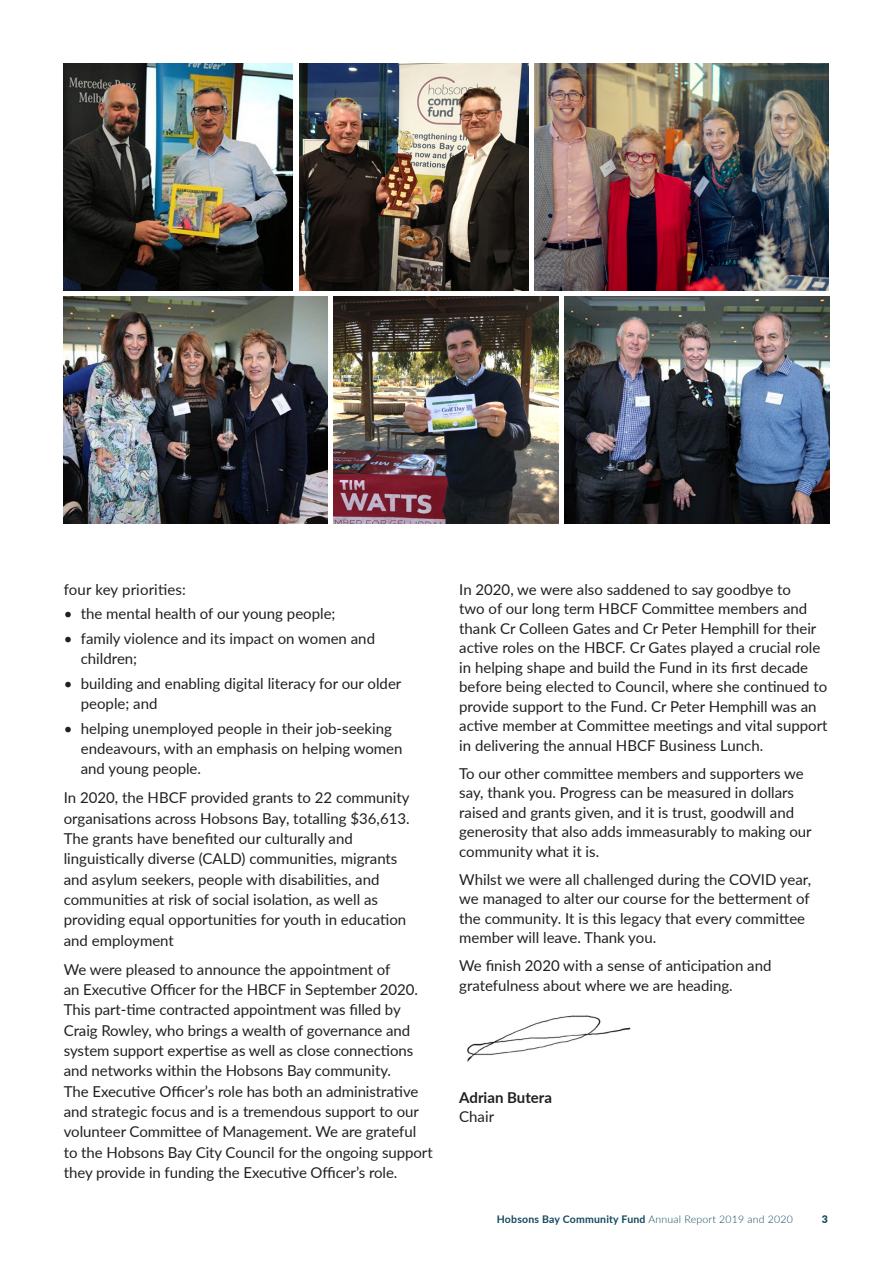
<style>
.page{position:relative;width:893px;height:1263px;background:#fff}
.page>*{position:absolute;margin:0;border:0;box-sizing:border-box;transform-origin:0 0}
.Normal_text_black{font:15px/20.4px "Lato";color:#231f20}
.Normal_text_black-2{font:700 15px/19.5px "Lato";color:#231f20}
.t1{font:700 10.5px "Lato";letter-spacing:.02em;color:#13485e}
.t2{font:900 10.5px "Lato";color:#13485e}
.s1{font-weight:400}
.s2{font-weight:300}
</style>
<div class="page">
<img style="left:64px;top:64px;width:229px;height:227px">
<img style="left:299px;top:64px;width:230px;height:227px">
<img style="left:535px;top:64px;width:294px;height:227px">
<img style="left:334px;top:297px;width:224px;height:227px">
<img style="left:565px;top:297px;width:264px;height:227px">
<img style="left:64px;top:297px;width:263px;height:227px">
<img style="left:467px;top:1015px;width:164px;height:47px">
<p class="Normal_text_black" style="left:64px;top:578px;width:124px">four key priorities:</p>
<p class="Normal_text_black" style="left:64px;top:603px;width:273px">• the mental health of our young people;</p>
<p class="Normal_text_black" style="left:81px;top:627px;width:296px;text-indent:-17px">• family violence and its impact on women and children;</p>
<p class="Normal_text_black" style="left:81px;top:672px;width:322px;text-indent:-17px">• building and enabling digital literacy for our older people; and</p>
<p class="Normal_text_black" style="left:81px;top:717px;width:323px;text-indent:-17px">• helping unemployed people in their job-seeking endeavours, with an emphasis on helping women and young people.</p>
<p class="Normal_text_black" style="left:64px;top:787px;width:347px">In 2020, the HBCF provided grants to 22 community organisations across Hobsons Bay, totalling $36,613.<br>The grants have benefited our culturally and linguistically diverse (CALD) communities, migrants and asylum seekers, people with disabilities, and communities at risk of social isolation, as well as providing equal opportunities for youth in education and employment</p>
<p class="Normal_text_black" style="left:64px;top:958px;width:370px">We were pleased to announce the appointment of<br>an Executive Officer for the HBCF in September 2020.<br>This part-time contracted appointment was filled by Craig Rowley, who brings a wealth of governance and system support expertise as well as close connections and networks within the Hobsons Bay community.<br>The Executive Officer’s role has both an administrative and strategic focus and is a tremendous support to our volunteer Committee of Management. We are grateful to the Hobsons Bay City Council for the ongoing support they provide in funding the Executive Officer’s role.</p>
<p class="Normal_text_black" style="left:459px;top:579px;width:370px;line-height:19.5px">In 2020, we were also saddened to say goodbye to<br>two of our long term HBCF Committee members and thank Cr Colleen Gates and Cr Peter Hemphill for their active roles on the HBCF. Cr Gates played a crucial role in helping shape and build the Fund in its first decade before being elected to Council, where she continued to provide support to the Fund. Cr Peter Hemphill was an active member at Committee meetings and vital support in delivering the annual HBCF Business Lunch.</p>
<p class="Normal_text_black" style="left:459px;top:763px;width:354px;line-height:19.5px">To our other committee members and supporters we say, thank you. Progress can be measured in dollars raised and grants given, and it is trust, goodwill and generosity that also adds immeasurably to making our community what it is.</p>
<p class="Normal_text_black" style="left:459px;top:869px;width:353px;line-height:19.5px">Whilst we were all challenged during the COVID year, we managed to alter our course for the betterment of the community. It is this legacy that every committee member will leave. Thank you.</p>
<p class="Normal_text_black" style="left:459px;top:955px;width:314px;line-height:19.5px">We finish 2020 with a sense of anticipation and gratefulness about where we are heading.</p>
<p class="Normal_text_black-2" style="left:459px;top:1087px;width:94px">Adrian Butera<br><span class="s1">Chair</span></p>
<p class="t1" style="left:497px;top:1212px;width:298px">Hobsons Bay Community Fund <span class="s2">Annual Report 2019 and 2020</span></p>
<p class="t2" style="left:822px;top:1211px;width:8px">3</p>
</div>
